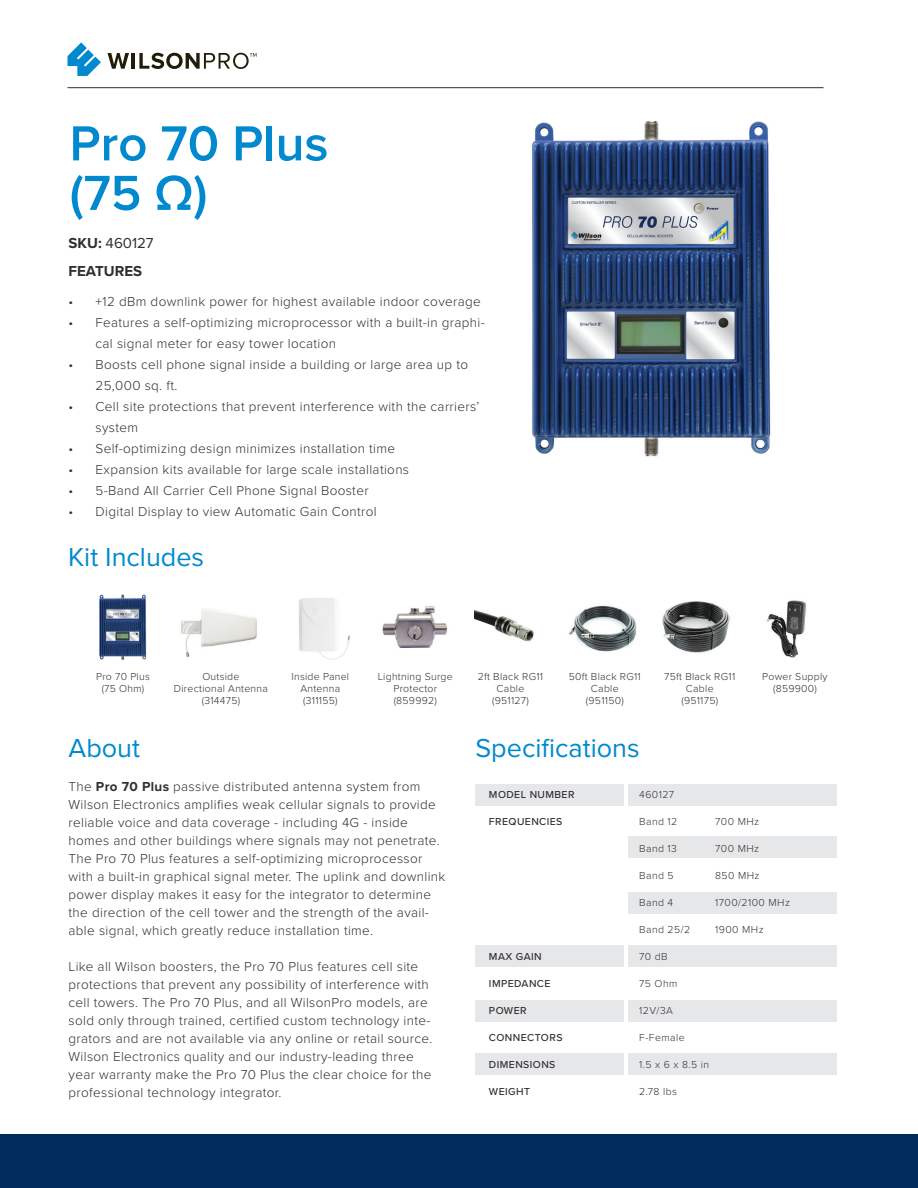
<style>
.page{position:relative;width:918px;height:1188px;background:#fff}
.page>*{position:absolute;margin:0;border:0;box-sizing:border-box;transform-origin:0 0}
.t1{font:600 51px "Proxima Nova";color:#0089cf}
.t2{font:27px "Proxima Nova";color:#0089cf}
.t3{font:15px "Proxima Nova";color:#312f30}
.t4{font:700 15px "Proxima Nova";color:#312f30}
.t5{font:300 13.5px/18px "Proxima Nova";letter-spacing:.025em;color:#312f30}
.t6{font:300 10.5px/12px "Proxima Nova";letter-spacing:.025em;color:#312f30;text-align:center}
.t7{font:500 10.5px "Proxima Nova";letter-spacing:.04em;color:#312f30}
.s1{font-weight:700}
</style>
<div class="page">
<div style="left:0;top:1134px;width:918px;height:54px;background:#002b5c"></div>
<hr style="left:68px;top:87px;width:756px;height:1px;background:#312f30">
<svg style="left:68px;top:42px;width:33px;height:34px"></svg>
<svg style="left:108px;top:53px;width:21px;height:16px"></svg>
<hr style="left:132px;top:53px;width:3px;height:16px;background:#201d09">
<svg style="left:139px;top:53px;width:118px;height:16px"></svg>
<img style="left:662px;top:601px;width:68px;height:52px">
<img style="left:532px;top:120px;width:239px;height:337px">
<div style="left:475px;top:784px;width:149px;height:22px;background:#e6e7e9"></div>
<div style="left:475px;top:945px;width:149px;height:21px;background:#e6e7e9"></div>
<div style="left:475px;top:1000px;width:149px;height:22px;background:#e6e7e9"></div>
<div style="left:475px;top:1053px;width:149px;height:21px;background:#e6e7e9"></div>
<div style="left:628px;top:784px;width:209px;height:22px;background:#e6e7e9"></div>
<div style="left:628px;top:945px;width:209px;height:21px;background:#e6e7e9"></div>
<div style="left:628px;top:1000px;width:209px;height:22px;background:#e6e7e9"></div>
<div style="left:628px;top:1053px;width:209px;height:21px;background:#e6e7e9"></div>
<div style="left:628px;top:837px;width:209px;height:21px;background:#e6e7e9"></div>
<div style="left:628px;top:892px;width:209px;height:22px;background:#e6e7e9"></div>
<img style="left:181px;top:608px;width:76px;height:49px">
<img style="left:767px;top:600px;width:39px;height:58px">
<img style="left:99px;top:594px;width:48px;height:66px">
<img style="left:299px;top:598px;width:52px;height:62px">
<img style="left:382px;top:606px;width:65px;height:42px">
<img style="left:474px;top:610px;width:60px;height:32px">
<img style="left:568px;top:605px;width:69px;height:47px">
<p class="t1" style="left:70px;top:113px;width:260px">Pro 70 Plus</p>
<p class="t1" style="left:70px;top:162px;width:140px">(75 Ω)</p>
<p class="t3" style="left:69px;top:234px;width:87px"><span class="s1">SKU:</span> 460127</p>
<p class="t4" style="left:69px;top:262px;width:75px">FEATURES</p>
<p class="t5" style="left:69px;top:293px;width:414px">• +12 dBm downlink power for highest available indoor coverage</p>
<p class="t5" style="left:96px;top:312px;width:391px;line-height:21px;text-indent:-27px">• Features a self-optimizing microprocessor with a built-in graphi&shy;cal signal meter for easy tower location</p>
<p class="t5" style="left:96px;top:354px;width:374px;line-height:21px;text-indent:-27px">• Boosts cell phone signal inside a building or large area up to<br>25,000 sq. ft.</p>
<p class="t5" style="left:96px;top:396px;width:385px;line-height:21px;text-indent:-27px">• Cell site protections that prevent interference with the carriers’ system</p>
<p class="t5" style="left:69px;top:440px;width:328px">• Self-optimizing design minimizes installation time</p>
<p class="t5" style="left:69px;top:461px;width:342px">• Expansion kits available for large scale installations</p>
<p class="t5" style="left:69px;top:482px;width:302px">• 5-Band All Carrier Cell Phone Signal Booster</p>
<p class="t5" style="left:69px;top:503px;width:310px">• Digital Display to view Automatic Gain Control</p>
<p class="t2" style="left:68px;top:541px;width:138px">Kit Includes</p>
<p class="t6" style="left:96px;top:670px;width:55px">Pro 70 Plus</p>
<p class="t6" style="left:102px;top:682px;width:44px">(75 Ohm)</p>
<p class="t6" style="left:202px;top:670px;width:39px">Outside</p>
<p class="t6" style="left:174px;top:682px;width:96px">Directional Antenna</p>
<p class="t6" style="left:202px;top:694px;width:40px">(314475)</p>
<p class="t6" style="left:291px;top:670px;width:59px">Inside Panel<br>Antenna</p>
<p class="t6" style="left:303px;top:694px;width:36px">(311155)</p>
<p class="t6" style="left:378px;top:670px;width:77px">Lightning Surge<br>Protector</p>
<p class="t6" style="left:394px;top:694px;width:45px">(859992)</p>
<p class="t6" style="left:478px;top:670px;width:67px">2ft Black RG11<br>Cable</p>
<p class="t6" style="left:492px;top:694px;width:38px">(951127)</p>
<p class="t6" style="left:569px;top:670px;width:74px">50ft Black RG11<br>Cable</p>
<p class="t6" style="left:586px;top:694px;width:39px">(951150)</p>
<p class="t6" style="left:664px;top:670px;width:72px">75ft Black RG11<br>Cable</p>
<p class="t6" style="left:681px;top:694px;width:38px">(951175)</p>
<p class="t6" style="left:762px;top:670px;width:67px">Power Supply</p>
<p class="t6" style="left:773px;top:682px;width:45px">(859900)</p>
<p class="t2" style="left:69px;top:732px;width:73px">About</p>
<p class="t2" style="left:475px;top:732px;width:166px">Specifications</p>
<p class="t5" style="left:69px;top:778px;width:353px">The <span class="s1">Pro 70 Plus</span> passive distributed antenna system from</p>
<p class="t5" style="left:69px;top:796px;width:369px">Wilson Electronics amplifies weak cellular signals to provide</p>
<p class="t5" style="left:69px;top:814px;width:341px">reliable voice and data coverage - including 4G - inside</p>
<p class="t5" style="left:69px;top:832px;width:373px">homes and other buildings where signals may not penetrate.</p>
<p class="t5" style="left:69px;top:850px;width:355px">The Pro 70 Plus features a self-optimizing microprocessor</p>
<p class="t5" style="left:69px;top:868px;width:378px">with a built-in graphical signal meter. The uplink and downlink</p>
<p class="t5" style="left:69px;top:886px;width:364px">power display makes it easy for the integrator to determine</p>
<p class="t5" style="left:69px;top:904px;width:362px">the direction of the cell tower and the strength of the avail&shy;able signal, which greatly reduce installation time.</p>
<p class="t5" style="left:69px;top:958px;width:365px">Like all Wilson boosters, the Pro 70 Plus features cell site protections that prevent any possibility of interference with cell towers. The Pro 70 Plus, and all WilsonPro models, are sold only through trained, certified custom technology inte&shy;grators and are not available via any online or retail source.<br>Wilson Electronics quality and our industry-leading three year warranty make the Pro 70 Plus the clear choice for the professional technology integrator.</p>
<p class="t7" style="left:489px;top:788px;width:87px">MODEL NUMBER</p>
<p class="t7" style="left:489px;top:815px;width:75px">FREQUENCIES</p>
<p class="t7" style="left:489px;top:950px;width:54px">MAX GAIN</p>
<p class="t7" style="left:489px;top:977px;width:63px">IMPEDANCE</p>
<p class="t7" style="left:489px;top:1004px;width:39px">POWER</p>
<p class="t7" style="left:489px;top:1031px;width:75px">CONNECTORS</p>
<p class="t7" style="left:489px;top:1058px;width:68px">DIMENSIONS</p>
<p class="t7" style="left:489px;top:1085px;width:43px">WEIGHT</p>
<p class="t6" style="left:639px;top:789px;width:36px">460127</p>
<p class="t6" style="left:639px;top:816px;width:40px">Band 12</p>
<p class="t6" style="left:715px;top:816px;width:45px">700 MHz</p>
<p class="t6" style="left:639px;top:843px;width:39px">Band 13</p>
<p class="t6" style="left:715px;top:843px;width:45px">700 MHz</p>
<p class="t6" style="left:639px;top:870px;width:36px">Band 5</p>
<p class="t6" style="left:715px;top:870px;width:46px">850 MHz</p>
<p class="t6" style="left:639px;top:897px;width:36px">Band 4</p>
<p class="t6" style="left:715px;top:897px;width:76px">1700/2100 MHz</p>
<p class="t6" style="left:639px;top:924px;width:52px">Band 25/2</p>
<p class="t6" style="left:715px;top:924px;width:50px">1900 MHz</p>
<p class="t6" style="left:639px;top:951px;width:30px">70 dB</p>
<p class="t6" style="left:639px;top:978px;width:40px">75 Ohm</p>
<p class="t6" style="left:639px;top:1005px;width:35px">12V/3A</p>
<p class="t6" style="left:639px;top:1032px;width:47px">F-Female</p>
<p class="t6" style="left:639px;top:1059px;width:72px">1.5 x 6 x 8.5 in</p>
<p class="t6" style="left:639px;top:1086px;width:39px">2.78 lbs</p>
</div>
